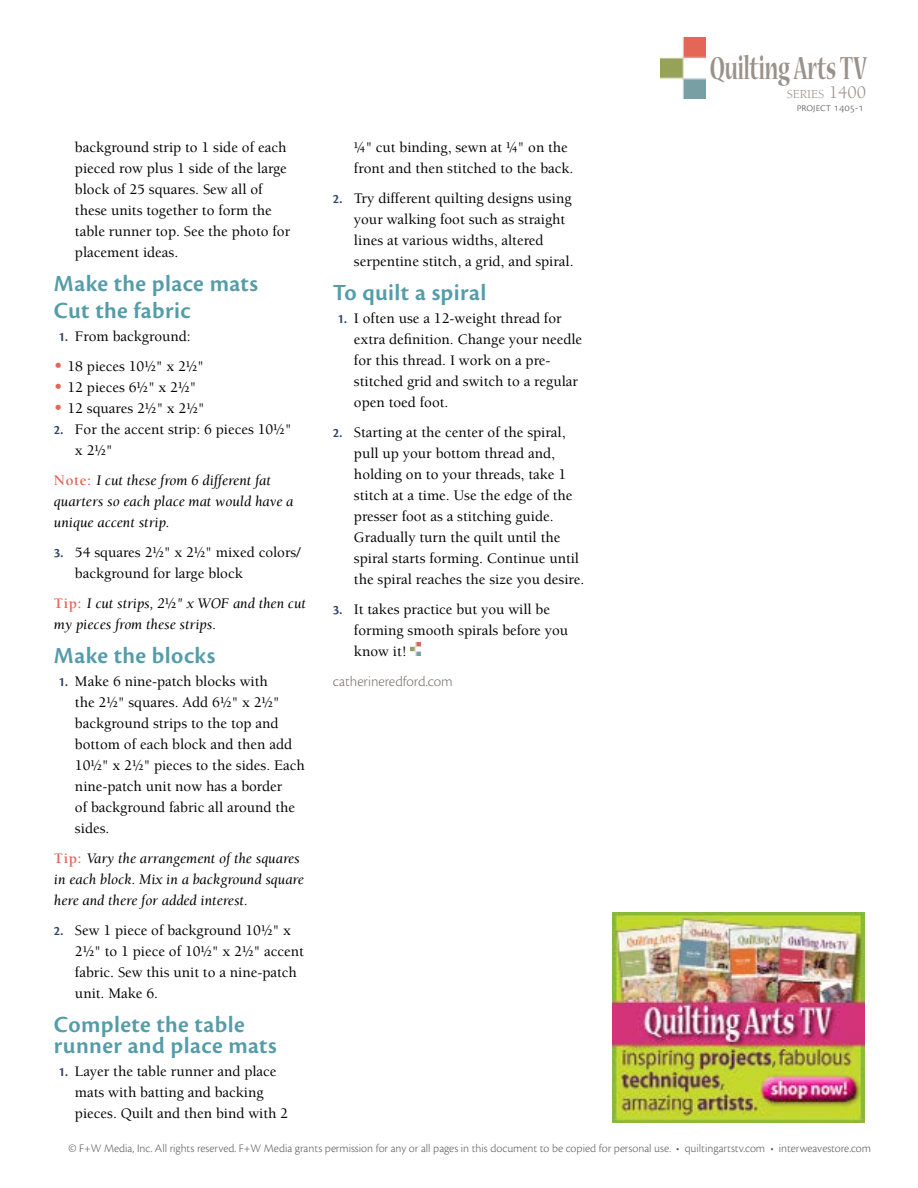
<style>
.page{position:relative;width:918px;height:1188px;background:#fff}
.page>*{position:absolute;margin:0;border:0;box-sizing:border-box;transform-origin:0 0}
.t1{font:700 expanded 35.4px "Nueva Std";color:#9a918a;scale:.5 1}
.t2{font:600 24px/27px "Cronos Pro";letter-spacing:.015em;color:#549ca9}
.t3{font:500 15px/21px "Berkeley Std";color:#000}
.t4{font:italic 15px/21px "Berkeley Std";color:#000}
.t5{font:300 15px "Cronos Pro";letter-spacing:-.005em;color:#796e68}
.t6{font:12.6px "Berkeley Std";color:#9a918a}
.t7{font:300 12px "Cronos Pro";color:#58595b}
.s1{font-family:"Cronos Pro";font-weight:600;font-size:13.5px;color:#2f4167}
.s2{font-size:18px;color:#e56657}
.s3{font-weight:700;font-style:normal;color:#e56657}
.s4{font-weight:500;font-style:normal}
.s5{font-size:18px}
</style>
<div class="page">
<img style="left:411px;top:642px;width:10px;height:14px">
<img style="left:661px;top:38px;width:45px;height:60px">
<img style="left:612px;top:912px;width:252px;height:210px">
<p class="t3" style="left:75px;top:137px;width:217px">background strip to 1 side of each pieced row plus 1 side of the large block of 25 squares. Sew all of these units together to form the table runner top. See the photo for placement ideas.</p>
<h2 class="t2" style="left:54px;top:270px;width:206px">Make the place mats<br>Cut the fabric</h2>
<p class="t3" style="left:58px;top:326px;width:134px"><span class="s1">1.</span> From background:</p>
<p class="t3" style="left:54px;top:356px;width:151px"><span class="s2">•</span> 18 pieces 101/2" x 21/2"</p>
<p class="t3" style="left:54px;top:377px;width:144px"><span class="s2">•</span> 12 pieces 61/2" x 21/2"</p>
<p class="t3" style="left:54px;top:398px;width:152px"><span class="s2">•</span> 12 squares 21/2" x 21/2"</p>
<p class="t3" style="left:75px;top:419px;width:218px;text-indent:-21px"><span class="s1">2.</span> For the accent strip: 6 pieces 101/2" x 21/2"</p>
<p class="t4" style="left:54px;top:470px;width:241px"><span class="s3">Note:</span> I cut these from 6 different fat quarters so each place mat would have a unique accent strip.</p>
<p class="t3" style="left:75px;top:542px;width:227px;text-indent:-21px"><span class="s1">3.</span> 54 squares 21/2" x 21/2" mixed colors/ background for large block</p>
<p class="t4" style="left:54px;top:593px;width:254px"><span class="s3">Tip:</span> I cut strips, 2<span class="s4">1/2</span>" x WOF and then cut my pieces from these strips.</p>
<h2 class="t2" style="left:54px;top:642px;width:163px">Make the blocks</h2>
<p class="t3" style="left:75px;top:671px;width:231px;text-indent:-16px"><span class="s1">1.</span> Make 6 nine-patch blocks with<br>the 21/2" squares. Add 61/2" x 21/2" background strips to the top and bottom of each block and then add<br>101/2" x 21/2" pieces to the sides. Each nine-patch unit now has a border<br>of background fabric all around the sides.</p>
<p class="t4" style="left:54px;top:848px;width:251px"><span class="s3">Tip:</span> Vary the arrangement of the squares in each block. Mix in a background square here and there for added interest.</p>
<p class="t3" style="left:75px;top:920px;width:230px;text-indent:-21px"><span class="s1">2.</span> Sew 1 piece of background 101/2" x<br>21/2" to 1 piece of 101/2" x 21/2" accent fabric. Sew this unit to a nine-patch unit. Make 6.</p>
<h2 class="t2" style="left:54px;top:1014px;width:224px;line-height:21px">Complete the table runner and place mats</h2>
<p class="t3" style="left:75px;top:1061px;width:215px;text-indent:-16px"><span class="s1">1.</span> Layer the table runner and place mats with batting and backing pieces. Quilt and then bind with 2</p>
<p class="t3" style="left:354px;top:137px;width:221px">1/4" cut binding, sewn at 1/4" on the front and then stitched to the back.</p>
<p class="t3" style="left:354px;top:188px;width:221px;text-indent:-21px"><span class="s1">2.</span> Try different quilting designs using your walking foot such as straight lines at various widths, altered serpentine stitch, a grid, and spiral.</p>
<h2 class="t2" style="left:333px;top:279px;width:155px">To quilt a spiral</h2>
<p class="t3" style="left:354px;top:308px;width:230px;text-indent:-16px"><span class="s1">1.</span> I often use a 12-weight thread for extra definition. Change your needle for this thread. I work on a pre&shy;stitched grid and switch to a regular open toed foot.</p>
<p class="t3" style="left:354px;top:422px;width:232px;text-indent:-21px"><span class="s1">2.</span> Starting at the center of the spiral, pull up your bottom thread and, holding on to your threads, take 1 stitch at a time. Use the edge of the presser foot as a stitching guide.<br>Gradually turn the quilt until the spiral starts forming. Continue until the spiral reaches the size you desire.</p>
<p class="t3" style="left:354px;top:599px;width:216px;text-indent:-21px"><span class="s1">3.</span> It takes practice but you will be forming smooth spirals before you know it!</p>
<p class="t5" style="left:333px;top:672px;width:121px">catherineredford.com</p>
<h1 class="t1" style="left:710px;top:51px;width:316px">Quilting Arts TV</h1>
<p class="t7" style="left:797px;top:100px;width:69px">project 1405-1</p>
<p class="t6" style="left:787px;top:87px;width:81px">SERIES <span class="s5">1400</span></p>
<p class="t7" style="left:68px;top:1142px;width:804px">© F+W Media, Inc. All rights reserved. F+W Media grants permission for any or all pages in this document to be copied for personal use. • quiltingartstv.com • interweavestore.com</p>
</div>
